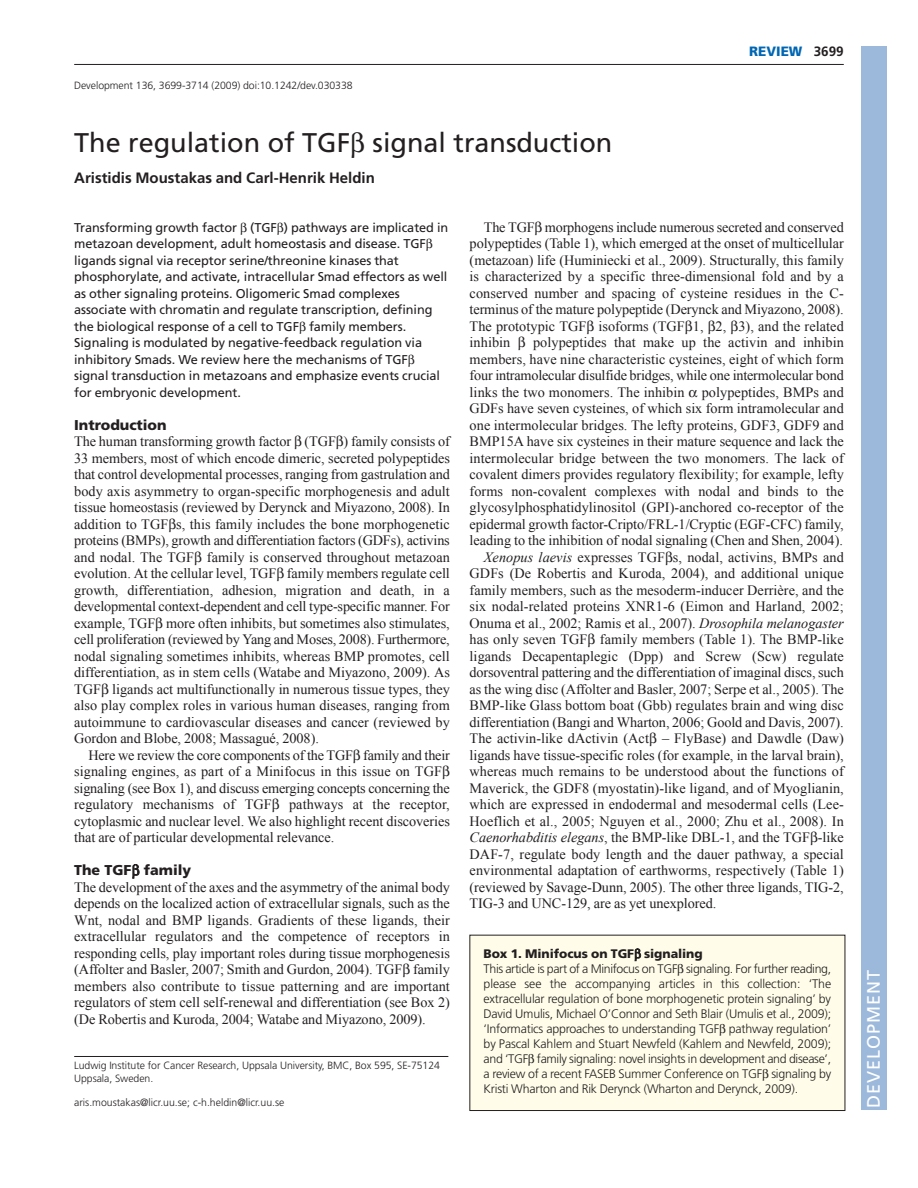
<style>
.page{position:relative;width:918px;height:1188px;background:#fff}
.page>*{position:absolute;margin:0;border:0;box-sizing:border-box;transform-origin:0 0}
.t1{font:27px "Frutiger LT Std";color:#231f20}
.t2{font:18px "Frutiger LT Std";letter-spacing:.055em;color:#fff}
.t3{font:700 15px "Frutiger LT Std";color:#231f20}
.t4{font:14.25px/16.5px "Times New Roman";letter-spacing:.005em;color:#231f20;text-align:justify}
.t5{font:14.25px "Times New Roman";letter-spacing:-.015em;color:#231f20}
.t6{font:900 14.25px "Frutiger LT Std";color:#231f20}
.t7{font:900 13.5px "Frutiger LT Std";color:#0166b3}
.t8{font:700 13.5px "Frutiger LT Std";color:#231f20}
.t9{font:12.75px/16.5px "Frutiger LT Std";letter-spacing:-.005em;color:#231f20}
.t10{font:300 12.3px/15px "Frutiger LT Std";letter-spacing:-.015em;color:#231f20;text-align:justify}
.t11{font:900 12.3px "Frutiger LT Std";letter-spacing:-.005em;color:#231f20}
.t12{font:300 10.5px/12.5px "Frutiger LT Std";letter-spacing:-.005em;color:#231f20}
.s1{font-style:italic}
</style>
<div class="page">
<hr style="left:74px;top:1056px;width:374px;height:1px;background:#231f20">
<hr style="left:74px;top:64px;width:770px;height:1px;background:#231f20">
<div style="left:470px;top:935px;width:375px;height:176px;background:#fffde9"></div>
<div style="left:470px;top:935px;width:375px;height:176px;border:1px solid #231f20"></div>
<div style="left:861px;top:46px;width:25px;height:1064px;background:#9cb9db"></div>
<p class="t12" style="left:74px;top:80px;width:280px">Development 136, 3699-3714 (2009) doi:10.1242/dev.030338</p>
<h1 class="t1" style="left:74px;top:132px;width:540px">The regulation of TGF signal transduction</h1>
<p class="t3" style="left:74px;top:172px;width:302px">Aristidis Moustakas and Carl-Henrik Heldin</p>
<p class="t7" style="left:749px;top:46px;width:55px">REVIEW</p>
<p class="t8" style="left:814px;top:46px;width:32px">3699</p>
<p class="t9" style="left:74px;top:220px;width:376px">Transforming growth factor (TGF ) pathways are implicated in metazoan development, adult homeostasis and disease. TGF ligands signal via receptor serine/threonine kinases that phosphorylate, and activate, intracellular Smad effectors as well as other signaling proteins. Oligomeric Smad complexes associate with chromatin and regulate transcription, defining the biological response of a cell to TGF family members.<br>Signaling is modulated by negative-feedback regulation via inhibitory Smads. We review here the mechanisms of TGF<br>signal transduction in metazoans and emphasize events crucial for embryonic development.</p>
<p class="t6" style="left:74px;top:419px;width:94px">Introduction</p>
<p class="t4" style="left:74px;top:433px;width:377px">The human transforming growth factor (TGF ) family consists of 33 members, most of which encode dimeric, secreted polypeptides that control developmental processes, ranging from gastrulation and body axis asymmetry to organ-specific morphogenesis and adult tissue homeostasis (reviewed by Derynck and Miyazono, 2008). In addition to TGF s, this family includes the bone morphogenetic proteins (BMPs), growth and differentiation factors (GDFs), activins and nodal. The TGF family is conserved throughout metazoan evolution. At the cellular level, TGF family members regulate cell growth, differentiation, adhesion, migration and death, in a developmental context-dependent and cell type-specific manner. For example, TGF more often inhibits, but sometimes also stimulates, cell proliferation (reviewed by Yang and Moses, 2008). Furthermore, nodal signaling sometimes inhibits, whereas BMP promotes, cell differentiation, as in stem cells (Watabe and Miyazono, 2009). As TGF ligands act multifunctionally in numerous tissue types, they also play complex roles in various human diseases, ranging from autoimmune to cardiovascular diseases and cancer (reviewed by Gordon and Blobe, 2008; Massagué, 2008).</p>
<p class="t4" style="left:74px;top:747px;width:377px;text-align:left;text-indent:14px">Here we review the core components of the TGF family and their signaling engines, as part of a Minifocus in this issue on TGF signaling (see Box 1), and discuss emerging concepts concerning the regulatory mechanisms of TGF pathways at the receptor, cytoplasmic and nuclear level. We also highlight recent discoveries that are of particular developmental relevance.</p>
<p class="t6" style="left:74px;top:865px;width:119px">The TGF family</p>
<p class="t4" style="left:74px;top:879px;width:377px">The development of the axes and the asymmetry of the animal body depends on the localized action of extracellular signals, such as the Wnt, nodal and BMP ligands. Gradients of these ligands, their extracellular regulators and the competence of receptors in responding cells, play important roles during tissue morphogenesis (Affolter and Basler, 2007; Smith and Gurdon, 2004). TGF family members also contribute to tissue patterning and are important regulators of stem cell self-renewal and differentiation (see Box 2) (De Robertis and Kuroda, 2004; Watabe and Miyazono, 2009).</p>
<p class="t12" style="left:74px;top:1060px;width:367px">Ludwig Institute for Cancer Research, Uppsala University, BMC, Box 595, SE-75124<br>Uppsala, Sweden.</p>
<p class="t12" style="left:74px;top:1097px;width:212px">aris.moustakas@licr.uu.se; c-h.heldin@licr.uu.se</p>
<p class="t4" style="left:470px;top:219px;width:376px;text-indent:14px">The TGF morphogens include numerous secreted and conserved polypeptides (Table 1), which emerged at the onset of multicellular (metazoan) life (Huminiecki et al., 2009). Structurally, this family is characterized by a specific three-dimensional fold and by a conserved number and spacing of cysteine residues in the C&shy;terminus of the mature polypeptide (Derynck and Miyazono, 2008).<br>The prototypic TGF isoforms (TGF 1, 2, 3), and the related inhibin</p>
<p class="t4" style="left:533px;top:334px;width:312px">polypeptides that make up the activin and inhibin</p>
<p class="t4" style="left:470px;top:351px;width:376px">members, have nine characteristic cysteines, eight of which form</p>
<p class="t5" style="left:470px;top:368px;width:376px">four intramolecular disulfide bridges, while one intermolecular bond</p>
<p class="t4" style="left:470px;top:384px;width:376px">links the two monomers. The inhibin polypeptides, BMPs and</p>
<p class="t4" style="left:470px;top:400px;width:376px">GDFs have seven cysteines, of which six form intramolecular and</p>
<p class="t4" style="left:470px;top:417px;width:376px">one intermolecular bridges. The lefty proteins, GDF3, GDF9 and</p>
<p class="t4" style="left:470px;top:433px;width:376px">BMP15A have six cysteines in their mature sequence and lack the</p>
<p class="t4" style="left:470px;top:450px;width:376px">intermolecular bridge between the two monomers. The lack of</p>
<p class="t4" style="left:470px;top:466px;width:376px">covalent dimers provides regulatory flexibility; for example, lefty</p>
<p class="t4" style="left:470px;top:483px;width:376px">forms non-covalent complexes with nodal and binds to the</p>
<p class="t4" style="left:470px;top:499px;width:376px">glycosylphosphatidylinositol (GPI)-anchored co-receptor of the</p>
<p class="t4" style="left:470px;top:516px;width:376px">epidermal growth factor-Cripto/FRL-1/Cryptic (EGF-CFC) family,</p>
<p class="t4" style="left:470px;top:532px;width:375px">leading to the inhibition of nodal signaling (Chen and Shen, 2004).</p>
<p class="t4" style="left:484px;top:549px;width:361px"><span class="s1">Xenopus laevis</span> expresses TGF s, nodal, activins, BMPs and</p>
<p class="t4" style="left:470px;top:565px;width:376px">GDFs (De Robertis and Kuroda, 2004), and additional unique</p>
<p class="t4" style="left:470px;top:582px;width:376px">family members, such as the mesoderm-inducer Derrière, and the</p>
<p class="t4" style="left:470px;top:598px;width:376px">six nodal-related proteins XNR1-6 (Eimon and Harland, 2002;</p>
<p class="t4" style="left:470px;top:615px;width:376px">Onuma et al., 2002; Ramis et al., 2007). <span class="s1">Drosophila melanogaster</span></p>
<p class="t4" style="left:470px;top:631px;width:376px">has only seven TGF family members (Table 1). The BMP-like</p>
<p class="t4" style="left:470px;top:648px;width:376px">ligands Decapentaplegic (Dpp) and Screw (Scw) regulate</p>
<p class="t4" style="left:470px;top:664px;width:376px">dorsoventral pattering and the differentiation of imaginal discs, such</p>
<p class="t4" style="left:470px;top:681px;width:376px">as the wing disc (Affolter and Basler, 2007; Serpe et al., 2005). The</p>
<p class="t4" style="left:470px;top:697px;width:376px">BMP-like Glass bottom boat (Gbb) regulates brain and wing disc</p>
<p class="t4" style="left:470px;top:714px;width:376px">differentiation (Bangi and Wharton, 2006; Goold and Davis, 2007).</p>
<p class="t4" style="left:470px;top:730px;width:376px">The activin-like dActivin (Act – FlyBase) and Dawdle (Daw)</p>
<p class="t4" style="left:470px;top:747px;width:376px">ligands have tissue-specific roles (for example, in the larval brain),</p>
<p class="t4" style="left:470px;top:763px;width:376px">whereas much remains to be understood about the functions of</p>
<p class="t4" style="left:470px;top:780px;width:376px">Maverick, the GDF8 (myostatin)-like ligand, and of Myoglianin,</p>
<p class="t4" style="left:470px;top:796px;width:376px">which are expressed in endodermal and mesodermal cells (Lee-</p>
<p class="t4" style="left:470px;top:813px;width:376px">Hoeflich et al., 2005; Nguyen et al., 2000; Zhu et al., 2008). In</p>
<p class="t4" style="left:470px;top:829px;width:376px"><span class="s1">Caenorhabditis elegans</span>, the BMP-like DBL-1, and the TGF -like</p>
<p class="t4" style="left:470px;top:846px;width:376px">DAF-7, regulate body length and the dauer pathway, a special</p>
<p class="t4" style="left:470px;top:862px;width:376px">environmental adaptation of earthworms, respectively (Table 1)</p>
<p class="t4" style="left:470px;top:879px;width:376px">(reviewed by Savage-Dunn, 2005). The other three ligands, TIG-2,</p>
<p class="t4" style="left:470px;top:895px;width:248px">TIG-3 and UNC-129, are as yet unexplored.</p>
<p class="t11" style="left:484px;top:949px;width:221px">Box 1. Minifocus on TGF signaling</p>
<p class="t10" style="left:484px;top:962px;width:349px">This article is part of a Minifocus on TGF signaling. For further reading, please see the accompanying articles in this collection: ‘The extracellular regulation of bone morphogenetic protein signaling’ by David Umulis, Michael O’Connor and Seth Blair (Umulis et al., 2009); ‘Informatics approaches to understanding TGF pathway regulation’ by Pascal Kahlem and Stuart Newfeld (Kahlem and Newfeld, 2009); and ‘TGF family signaling: novel insights in development and disease’, a review of a recent FASEB Summer Conference on TGF signaling by Kristi Wharton and Rik Derynck (Wharton and Derynck, 2009).</p>
<p class="t2" style="left:863px;top:1108px;width:140px;rotate:-90deg">DEVELOPMENT</p>
</div>
